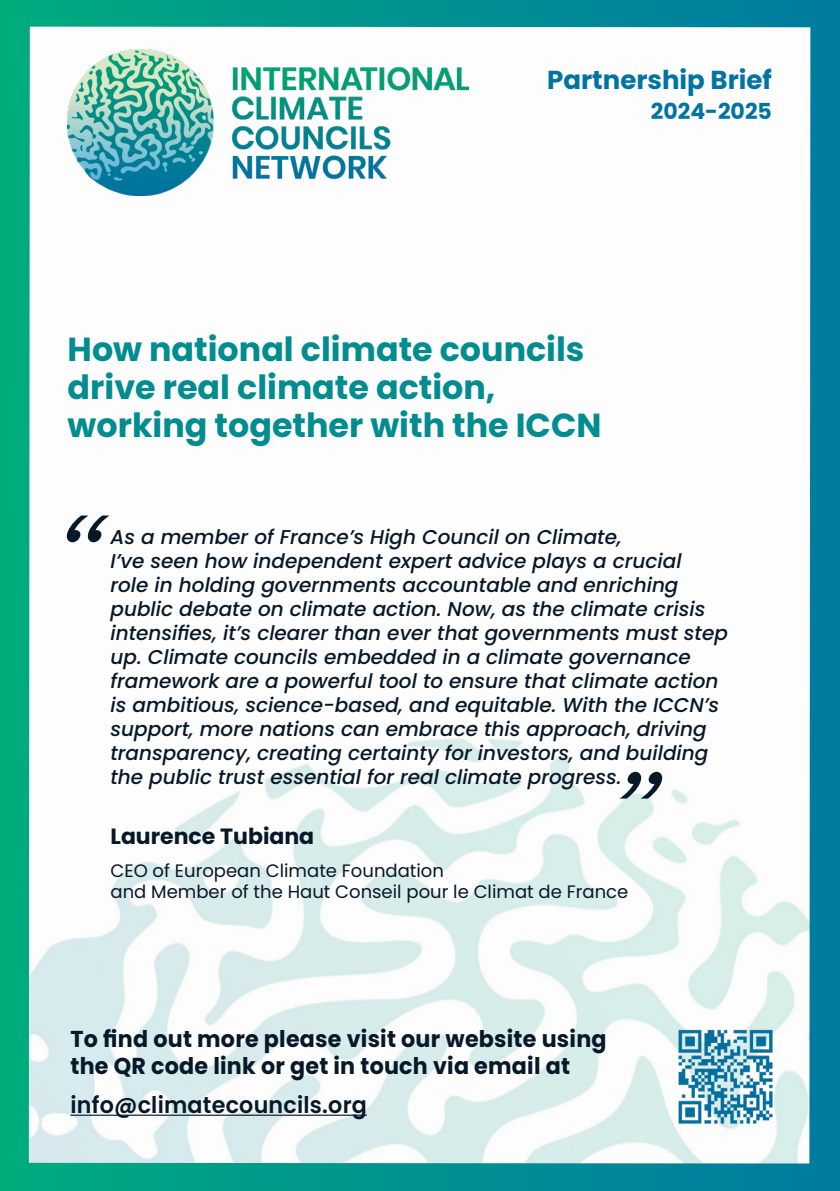
<style>
.page{position:relative;width:840px;height:1191px;background:#fff}
.page>*{position:absolute;margin:0;border:0;box-sizing:border-box;transform-origin:0 0}
.t1{font:italic 300 128px "Corporate S Pro";color:#071829}
.t2{font:700 33.2px/38px "Poppins";color:#018c90}
.t3{font:700 26px "Poppins";color:#0073a2}
.t4{font:700 23px/27.4px "Poppins";letter-spacing:.01em;color:#071829}
.t5{font:600 23px "Poppins";letter-spacing:.01em;color:#071829}
.t6{font:700 22px "Poppins";color:#071829}
.t7{font:700 22px "Poppins";color:#0073a2}
.t8{font:italic 500 20px/24px "Poppins";color:#071829}
.t9{font:18px/21px "Poppins";color:#071829}
</style>
<div class="page">
<div style="left:0;top:0;width:839px;height:1191px;background:linear-gradient(to right,#02ac7f,#007aa1)"></div>
<img style="left:29px;top:27px;width:781px;height:1136px">
<hr style="left:70px;top:1114px;width:297px;height:1px;background:#071829">
<img style="left:675px;top:1029px;width:99px;height:97px">
<img style="left:68px;top:50px;width:400px;height:146px">
<h3 class="t3" style="left:547px;top:65px;width:226px">Partnership Brief</h3>
<p class="t7" style="left:650px;top:98px;width:122px">2024-2025</p>
<h2 class="t2" style="left:68px;top:330px;width:535px">How national climate councils drive real climate action, working together with the ICCN</h2>
<h1 class="t1" style="left:48px;top:469px;width:55px">“</h1>
<p class="t8" style="left:110px;top:525px;width:618px">As a member of France’s High Council on Climate,<br>I’ve seen how independent expert advice plays a crucial<br>role in holding governments accountable and enriching public debate on climate action. Now, as the climate crisis intensifies, it’s clearer than ever that governments must step up. Climate councils embedded in a climate governance framework are a powerful tool to ensure that climate action is ambitious, science-based, and equitable. With the ICCN’s support, more nations can embrace this approach, driving transparency, creating certainty for investors, and building the public trust essential for real climate progress.</p>
<p class="t6" style="left:110px;top:824px;width:205px">Laurence Tubiana</p>
<p class="t9" style="left:110px;top:860px;width:519px">CEO of European Climate Foundation<br>and Member of the Haut Conseil pour le Climat de France</p>
<h1 class="t1" style="left:680px;top:844px;width:55px;rotate:-180deg">“</h1>
<p class="t4" style="left:70px;top:1025px;width:537px">To find out more please visit our website using the QR code link or get in touch via email at</p>
<p class="t5" style="left:70px;top:1092px;width:298px">info@climatecouncils.org</p>
</div>
